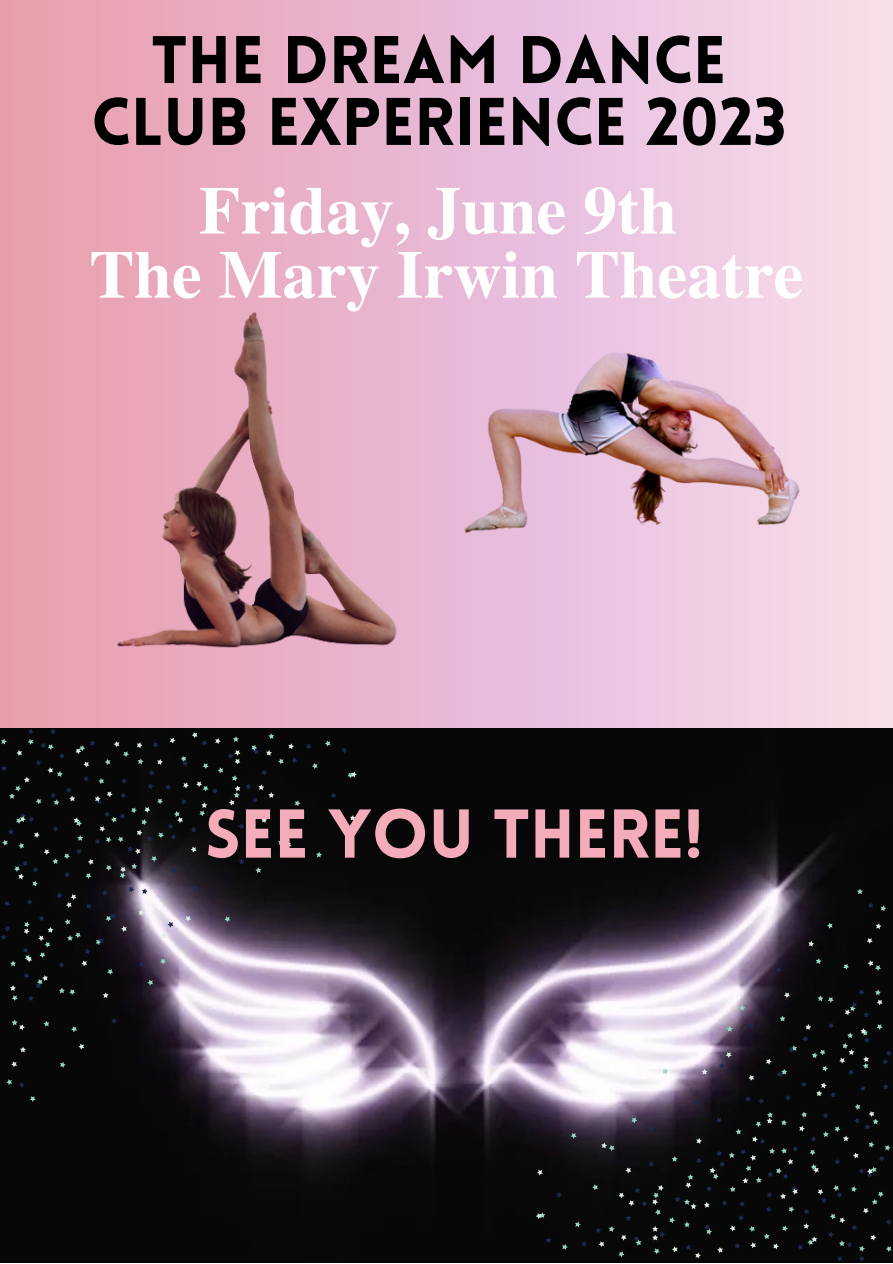
<style>
.page{position:relative;width:893px;height:1264px;background:#fff}
.page>*{position:absolute;margin:0;border:0;box-sizing:border-box;transform-origin:0 0}
.t1{font:700 67.5px "Te X Gyre Termes";color:#fff}
.t2{font:900 67.5px "Lovelo";color:#f4abba}
.t3{font:900 65.7px/61.8px "Lovelo";color:#000;text-align:center}
</style>
<div class="page">
<div style="left:0;top:0;width:892px;height:732px;background:linear-gradient(to right,#e59cb0,#f2dbf2)"></div>
<img style="left:520px;top:299px;width:346px;height:348px">
<img style="left:0;top:728px;width:892px;height:534px">
<img style="left:26px;top:299px;width:494px;height:477px">
<svg style="left:539px;top:888px;width:352px;height:35px;fill:#0d0c0f"></svg>
<svg style="left:545px;top:902px;width:346px;height:359px;fill:#0d0c0e"></svg>
<svg style="left:535px;top:923px;width:347px;height:335px;fill:#0c0b0e"></svg>
<svg style="left:1px;top:1067px;width:352px;height:34px"></svg>
<svg style="left:1px;top:728px;width:346px;height:359px;fill:#070707"></svg>
<svg style="left:10px;top:732px;width:347px;height:335px;fill:#09090a"></svg>
<p class="t3" style="left:91px;top:36px;width:696px">THE DREAM DANCE<br>CLUB EXPERIENCE 2023</p>
<p class="t1" style="left:199px;top:158px;width:479px">Friday, June 9th</p>
<p class="t1" style="left:89px;top:222px;width:715px">The Mary Irwin Theatre</p>
<p class="t2" style="left:205px;top:807px;width:499px">SEE YOU THERE!</p>
</div>
